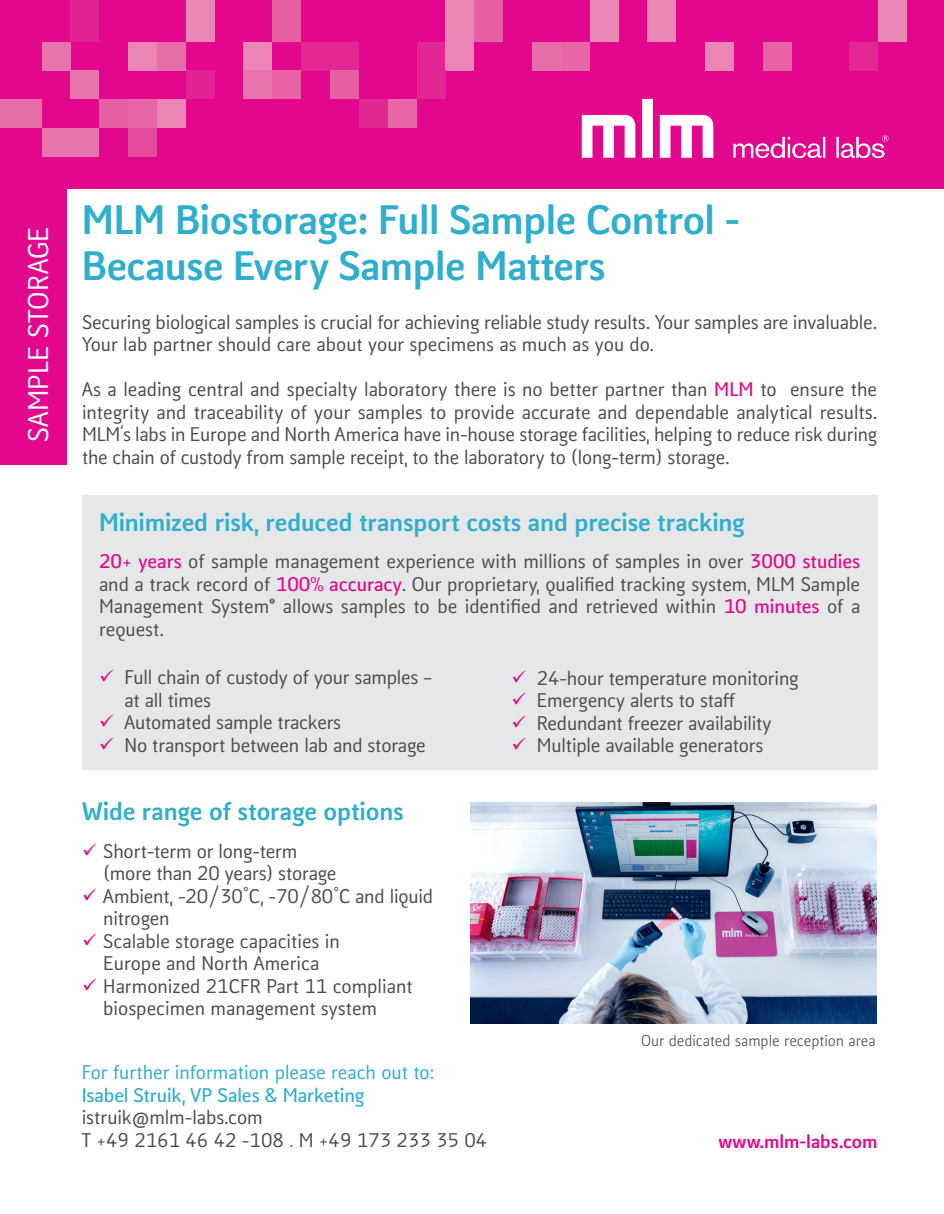
<style>
.page{position:relative;width:944px;height:1214px;background:#fff}
.page>*{position:absolute;margin:0;border:0;box-sizing:border-box;transform-origin:0 0}
.t1{font:800 39px/46.8px "Kofi Pure Sans";letter-spacing:-.01em;color:#2fafcd}
.t2{font:500 27px "Kofi Pure Sans";letter-spacing:.01em;color:#fff}
.t3{font:800 24px "Kofi Pure Sans";letter-spacing:-.005em;color:#2fafcd}
.t4{font:500 18.75px/22.5px "Kofi Pure Sans";letter-spacing:-.01em;color:#4b4c4d}
.t5{font:500 18.75px "Kofi Pure Sans";color:#2fafcd}
.t6{font:700 18.75px "Kofi Pure Sans";letter-spacing:-.005em;color:#2fafcd}
.t7{font:800 18px "Kofi Pure Sans";color:#e2078c}
.t8{font:15px "Kofi Pure Sans";color:#4b4c4d}
.s1{font-weight:700;color:#e2078c}
.s2{color:#e2078c}
.s3{color:#e44b9b}
</style>
<div class="page">
<div style="left:0;top:0;width:944px;height:188px;background:#e2078c"></div>
<div style="left:42px;top:42px;width:28px;height:28px;background:#e874ae"></div>
<div style="left:128px;top:42px;width:29px;height:28px;background:#eb85b6"></div>
<div style="left:157px;top:42px;width:29px;height:28px;background:#e86eaa"></div>
<div style="left:243px;top:42px;width:29px;height:28px;background:#eb85b6"></div>
<div style="left:301px;top:42px;width:29px;height:28px;background:#e22893"></div>
<div style="left:330px;top:42px;width:29px;height:28px;background:#e22893"></div>
<div style="left:416px;top:42px;width:29px;height:28px;background:#e22792"></div>
<div style="left:445px;top:42px;width:29px;height:28px;background:#eb85b6"></div>
<div style="left:561px;top:42px;width:28px;height:28px;background:#e865a6"></div>
<div style="left:532px;top:42px;width:29px;height:28px;background:#e86eaa"></div>
<div style="left:70px;top:70px;width:29px;height:29px;background:#e874ae"></div>
<div style="left:186px;top:70px;width:29px;height:29px;background:#e22391"></div>
<div style="left:243px;top:70px;width:29px;height:29px;background:#e874ae"></div>
<div style="left:272px;top:70px;width:29px;height:29px;background:#e863a5"></div>
<div style="left:330px;top:70px;width:29px;height:29px;background:#e760a4"></div>
<div style="left:416px;top:70px;width:29px;height:29px;background:#e22792"></div>
<div style="left:99px;top:99px;width:29px;height:29px;background:#e760a4"></div>
<div style="left:128px;top:99px;width:29px;height:29px;background:#e865a6"></div>
<div style="left:157px;top:99px;width:29px;height:29px;background:#eb85b6"></div>
<div style="left:359px;top:99px;width:29px;height:29px;background:#e22792"></div>
<div style="left:388px;top:99px;width:28px;height:29px;background:#e865a6"></div>
<div style="left:0;top:99px;width:42px;height:29px;background:#e86eaa"></div>
<div style="left:42px;top:128px;width:28px;height:29px;background:#e874ae"></div>
<div style="left:70px;top:128px;width:29px;height:29px;background:#e874ae"></div>
<div style="left:128px;top:128px;width:29px;height:29px;background:#e54b9b"></div>
<div style="left:70px;top:0;width:29px;height:42px;background:#e22391"></div>
<div style="left:186px;top:0;width:29px;height:42px;background:#eb85b6"></div>
<div style="left:647px;top:0;width:29px;height:42px;background:#eb85b6"></div>
<div style="left:272px;top:0;width:29px;height:42px;background:#e760a4"></div>
<div style="left:445px;top:0;width:29px;height:42px;background:#eb85b6"></div>
<div style="left:705px;top:42px;width:29px;height:28px;background:#eb85b6"></div>
<div style="left:762px;top:42px;width:29px;height:28px;background:#e863a5"></div>
<div style="left:849px;top:42px;width:28px;height:28px;background:#e22893"></div>
<div style="left:877px;top:0;width:29px;height:42px;background:#eb85b6"></div>
<div style="left:474px;top:0;width:29px;height:42px;background:#e760a4"></div>
<div style="left:589px;top:0;width:29px;height:42px;background:#eb85b6"></div>
<svg style="left:581px;top:99px;width:132px;height:59px"></svg>
<svg style="left:733px;top:135px;width:155px;height:23px"></svg>
<div style="left:82px;top:495px;width:795px;height:274px;background:#e6e7e9"></div>
<div style="left:0;top:187px;width:67px;height:277px;background:#e2078c"></div>
<img style="left:470px;top:802px;width:406px;height:221px">
<h2 class="t2" style="left:20px;top:442px;width:213px;rotate:-90deg">SAMPLE Storage</h2>
<h1 class="t1" style="left:82px;top:196px;width:659px">MLM Biostorage: Full Sample Control -<br>Because Every Sample Matters</h1>
<p class="t4" style="left:82px;top:311px;width:796px">Securing biological samples is crucial for achieving reliable study results. Your samples are invaluable.<br>Your lab partner should care about your specimens as much as you do.</p>
<p class="t4" style="left:82px;top:379px;width:796px;text-align:justify">As a leading central and specialty laboratory there is no better partner than <span class="s1">MLM</span> to ensure the integrity and traceability of your samples to provide accurate and dependable analytical results.<br>MLM‘s labs in Europe and North America have in-house storage facilities, helping to reduce risk during the chain of custody from sample receipt, to the laboratory to (long-term) storage.</p>
<p class="t3" style="left:99px;top:505px;width:647px">Minimized risk, reduced transport costs and precise tracking</p>
<p class="t4" style="left:99px;top:550px;width:762px;text-align:justify"><span class="s1">20+ years</span> of sample management experience with millions of samples in over <span class="s1">3000 studies </span>and a track record of <span class="s1">100% accuracy</span>. Our proprietary, qualified tracking system, MLM Sample Management System® allows samples to be identified and retrieved within <span class="s1">10 minutes</span> of a request.</p>
<p class="t4" style="left:124px;top:666px;width:309px;text-indent:-26px"><span class="s2">✓</span> Full chain of custody of your samples – at all times</p>
<p class="t4" style="left:99px;top:711px;width:243px"><span class="s2">✓</span> Automated sample trackers</p>
<p class="t4" style="left:99px;top:734px;width:328px"><span class="s2">✓</span> No transport between lab and storage</p>
<p class="t4" style="left:511px;top:667px;width:289px"><span class="s2">✓</span> 24-hour temperature monitoring</p>
<p class="t4" style="left:511px;top:689px;width:225px"><span class="s2">✓</span> Emergency alerts to staff</p>
<p class="t4" style="left:511px;top:712px;width:262px"><span class="s2">✓</span> Redundant freezer availability</p>
<p class="t4" style="left:511px;top:734px;width:253px"><span class="s2">✓</span> Multiple available generators</p>
<p class="t3" style="left:82px;top:794px;width:323px">Wide range of storage options</p>
<p class="t4" style="left:103px;top:840px;width:235px;text-indent:-21px"><span class="s2">✓</span> Short-term or long-term (more than 20 years) storage</p>
<p class="t4" style="left:103px;top:885px;width:331px;text-indent:-21px"><span class="s2">✓</span> Ambient, -20/30°C, -70/80°C and liquid nitrogen</p>
<p class="t4" style="left:82px;top:930px;width:259px;text-align:center"><span class="s2">✓</span> Scalable storage capacities in<br>Europe and North America</p>
<p class="t4" style="left:103px;top:975px;width:311px;text-indent:-21px"><span class="s2">✓</span> Harmonized 21CFR Part 11 compliant biospecimen management system</p>
<p class="t5" style="left:82px;top:1059px;width:354px">For further information please reach out to:</p>
<p class="t6" style="left:82px;top:1081px;width:284px">Isabel Struik, VP Sales &amp; Marketing</p>
<p class="t4" style="left:82px;top:1106px;width:407px">istruik@mlm-labs.com<br>T +49 2161 46 42 -108 <span class="s3">.</span> M +49 173 233 35 04</p>
<p class="t8" style="left:641px;top:1031px;width:236px">Our dedicated sample reception area</p>
<p class="t7" style="left:718px;top:1128px;width:160px">www.mlm-labs.com</p>
</div>
